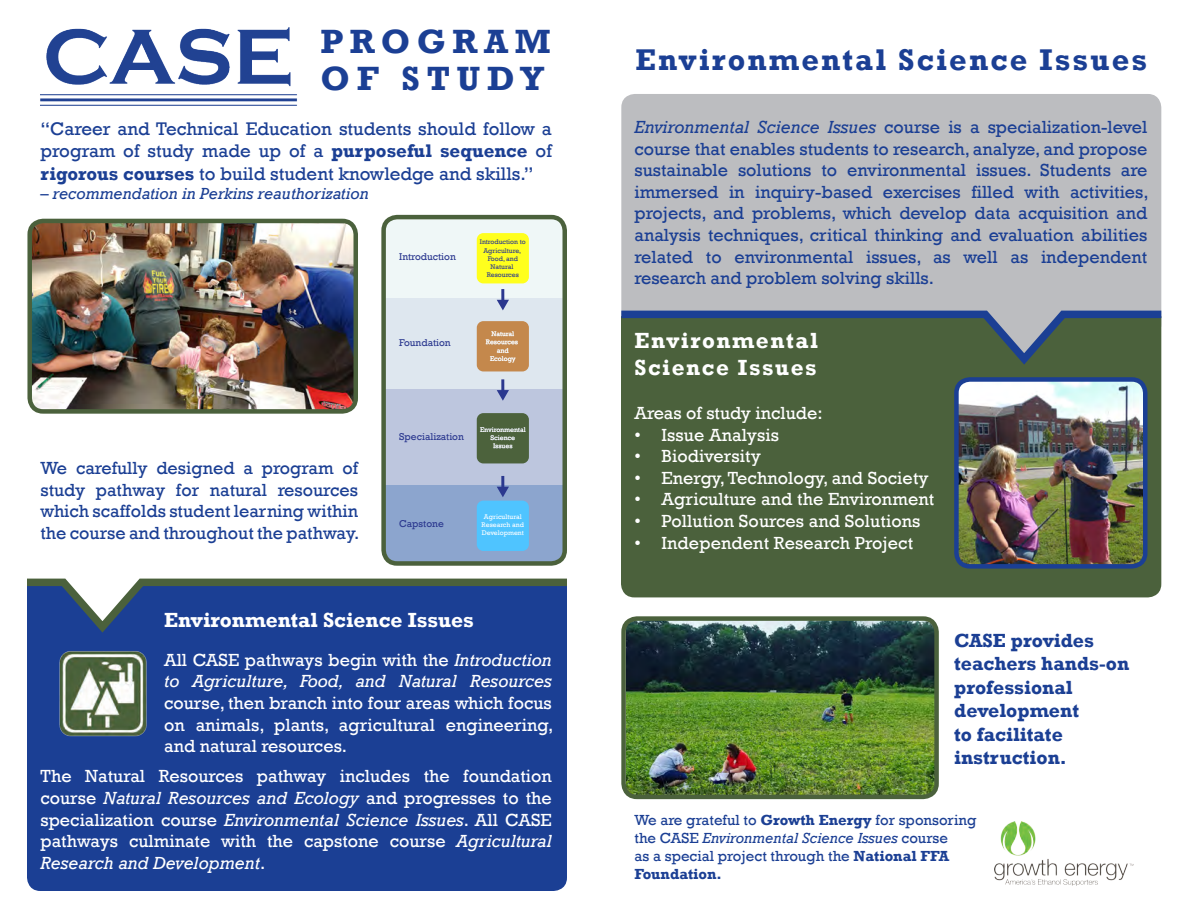
<style>
.page{position:relative;width:1188px;height:918px;background:#fff}
.page>*{position:absolute;margin:0;border:0;box-sizing:border-box;transform-origin:0 0}
.t1{font:700 34.5px "Rockwell";letter-spacing:.19em;color:#1b3f94}
.t2{font:700 30.75px "Rockwell";letter-spacing:.07em;color:#1b3f94}
.t3{font:700 22.5px "Rockwell";letter-spacing:.07em;color:#fff}
.t4{font:700 21px "Rockwell";color:#fff}
.t5{font:700 19.5px/23.4px "Rockwell";color:#1b3f94}
.t6{font:18.75px/22.5px "Rockwell";color:#1b3f94;text-align:justify}
.t7{font:18px/21.6px "Rockwell";color:#fff;text-align:justify}
.t8{font:18px/21.6px "Rockwell";color:#1b3f94;text-align:justify}
.t9{font:italic 16.5px "Rockwell";color:#1b3f94}
.t10{font:15px/18px "Rockwell";color:#1b3f94}
.t11{font:10.2px "Rockwell";color:#2b388f}
.t12{font:6.9px/8.2px "Rockwell";color:#fff;text-align:center}
.t13{font:6.9px/8.2px "Rockwell";color:#2b388f;text-align:center}
.s1{font-weight:700}
.s2{font-style:italic}
</style>
<div class="page">
<div style="left:621px;top:94px;width:540px;height:244px;background:#bcbdc0;border-radius:14px"></div>
<div style="left:621px;top:370px;width:540px;height:227px;background:#4b613c"></div>
<img style="left:956px;top:379px;width:189px;height:187px">
<div style="left:954px;top:377px;width:194px;height:192px;border:4px solid #1b3f94;border-radius:14px"></div>
<img style="left:40px;top:27px;width:257px;height:79px">
<div style="left:27px;top:638px;width:540px;height:253px;background:#1b3f94"></div>
<svg style="left:621px;top:307px;width:541px;height:63px;background:#506655"></svg>
<svg style="left:27px;top:578px;width:540px;height:60px;background:#2e4e8e"></svg>
<div style="left:384px;top:219px;width:180px;height:92px;background:#eff7f7"></div>
<div style="left:384px;top:299px;width:180px;height:91px;background:#dee7ef"></div>
<div style="left:384px;top:389px;width:180px;height:96px;background:#bdc6de"></div>
<div style="left:384px;top:486px;width:180px;height:77px;background:#8ca5ce"></div>
<svg style="left:477px;top:321px;width:52px;height:50px;background:#c58f58"></svg>
<svg style="left:477px;top:413px;width:52px;height:50px;background:#546947"></svg>
<svg style="left:497px;top:476px;width:12px;height:21px"></svg>
<svg style="left:497px;top:379px;width:12px;height:22px"></svg>
<svg style="left:497px;top:289px;width:12px;height:21px"></svg>
<div style="left:477px;top:233px;width:52px;height:50px;background:#ffff1d;border-radius:7px"></div>
<div style="left:477px;top:501px;width:52px;height:50px;background:#4fc4ff;border-radius:7px"></div>
<div style="left:381px;top:215px;width:186px;height:351px;border:4px solid #4b613c;border-radius:14px"></div>
<img style="left:32px;top:224px;width:321px;height:185px">
<div style="left:27px;top:219px;width:331px;height:195px;border:4px solid #4b613c;border-radius:14px"></div>
<img style="left:994px;top:822px;width:140px;height:64px">
<img style="left:626px;top:621px;width:308px;height:173px">
<div style="left:621px;top:616px;width:318px;height:183px;border:4px solid #4b613c;border-radius:14px"></div>
<img style="left:58px;top:650px;width:90px;height:87px">
<p class="t1" style="left:320px;top:20px;width:232px">PROGRAM</p>
<p class="t1" style="left:320px;top:58px;width:225px">OF STUDY</p>
<p class="t6" style="left:40px;top:117px;width:513px">“Career and Technical Education students should follow a program of study made up of a <span class="s1">purposeful sequence</span> of <span class="s1">rigorous courses</span> to build student knowledge and skills.”</p>
<p class="t9" style="left:40px;top:184px;width:330px">– recommendation in Perkins reauthorization</p>
<p class="t8" style="left:40px;top:458px;width:320px">We carefully designed a program of study pathway for natural resources which scaffolds student learning within the course and throughout the pathway.</p>
<p class="t11" style="left:399px;top:251px;width:58px">Introduction</p>
<p class="t11" style="left:399px;top:336px;width:53px">Foundation</p>
<p class="t13" style="left:480px;top:238px;width:47px">Introduction to<br>Agriculture,<br>Food, and<br>Natural<br>Resources</p>
<p class="t12" style="left:486px;top:330px;width:34px">Natural<br>Resources and<br>Ecology</p>
<p class="t11" style="left:399px;top:431px;width:66px">Specialization</p>
<p class="t12" style="left:480px;top:426px;width:47px">Environmental<br>Science<br>Issues</p>
<p class="t11" style="left:399px;top:518px;width:46px">Capstone</p>
<p class="t12" style="left:482px;top:512px;width:44px">Agricultural<br>Research and<br>Development</p>
<p class="t4" style="left:164px;top:607px;width:311px">Environmental Science Issues</p>
<p class="t7" style="left:164px;top:649px;width:391px">All CASE pathways begin with the <span class="s2">Introduction to Agriculture, Food, and Natural Resources </span>course, then branch into four areas which focus on animals, plants, agricultural engineering, and natural resources.</p>
<p class="t7" style="left:40px;top:766px;width:513px">The Natural Resources pathway includes the foundation course <span class="s2">Natural Resources and Ecology</span> and progresses to the specialization course <span class="s2">Environmental Science Issues</span>. All CASE pathways culminate with the capstone course <span class="s2">Agricultural Research and Development</span>.</p>
<p class="t2" style="left:635px;top:41px;width:513px">Environmental Science Issues</p>
<p class="t8" style="left:634px;top:116px;width:516px"><span class="s2">Environmental Science Issues</span> course is a specialization-level course that enables students to research, analyze, and propose sustainable solutions to environmental issues. Students are immersed in inquiry-based exercises filled with activities, projects, and problems, which develop data acquisition and analysis techniques, critical thinking and evaluation abilities related to environmental issues, as well as independent research and problem solving skills.</p>
<p class="t3" style="left:634px;top:327px;width:185px">Environmental</p>
<p class="t3" style="left:634px;top:354px;width:184px">Science Issues</p>
<p class="t7" style="left:634px;top:402px;width:190px">Areas of study include:</p>
<p class="t7" style="left:634px;top:424px;width:146px">• Issue Analysis</p>
<p class="t7" style="left:634px;top:446px;width:128px">• Biodiversity</p>
<p class="t7" style="left:634px;top:467px;width:296px">• Energy, Technology, and Society</p>
<p class="t7" style="left:634px;top:489px;width:301px">• Agriculture and the Environment</p>
<p class="t7" style="left:634px;top:510px;width:287px">• Pollution Sources and Solutions</p>
<p class="t7" style="left:634px;top:532px;width:280px">• Independent Research Project</p>
<p class="t5" style="left:954px;top:629px;width:177px">CASE provides teachers hands-on</p>
<p class="t5" style="left:954px;top:676px;width:126px">professional development to facilitate instruction.</p>
<p class="t10" style="left:634px;top:811px;width:344px">We are grateful to <span class="s1">Growth Energy</span> for sponsoring the CASE <span class="s2">Environmental Science Issues</span> course<br>as a special project through the <span class="s1">National FFA Foundation.</span></p>
</div>
